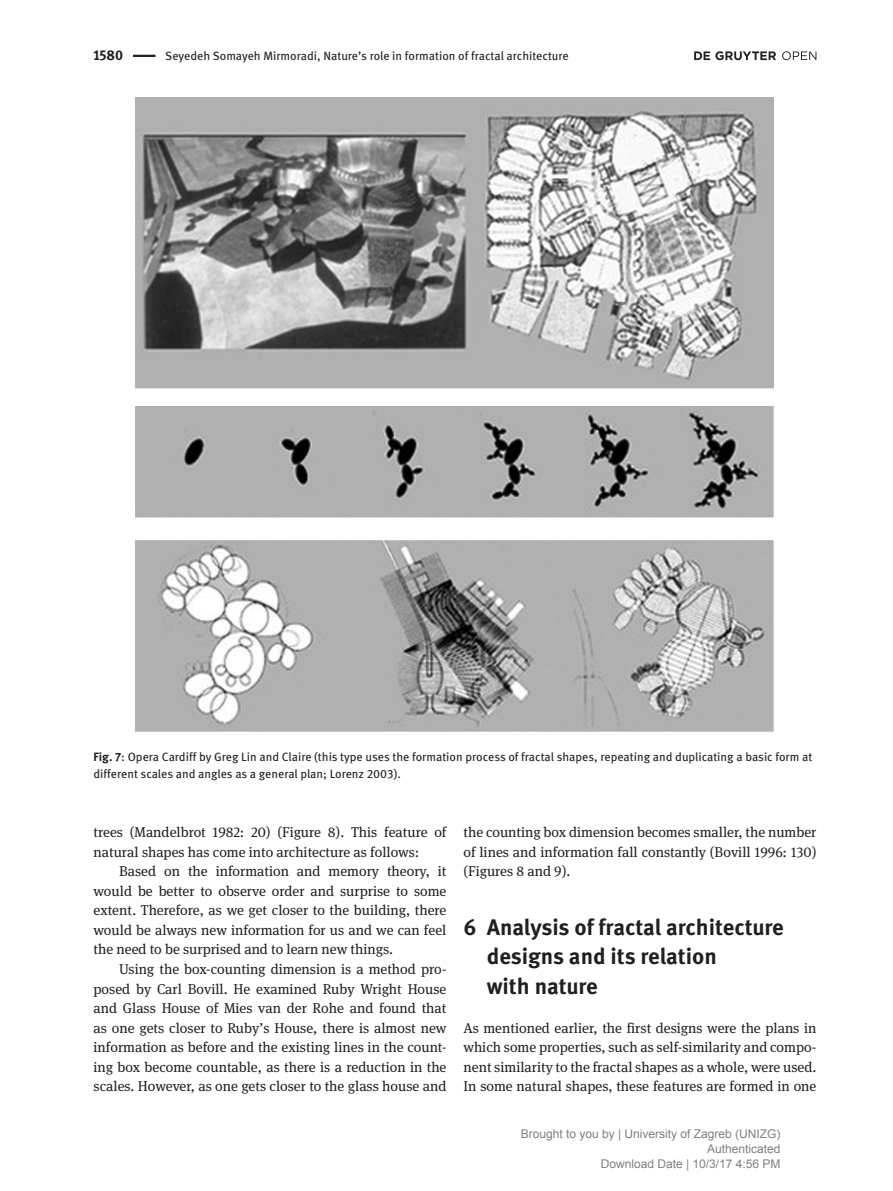
<style>
.page{position:relative;width:893px;height:1191px;background:#fff}
.page>*{position:absolute;margin:0;border:0;box-sizing:border-box;transform-origin:0 0}
.t1{font:700 22.5px/29.2px "DG Meta Science";letter-spacing:-.005em;color:#231f20}
.paragraph_with_inden{font:14.25px/19.5px "DG Meta Serif Science";color:#231f20;text-align:justify}
.paragraph{font:14.25px/19.5px "DG Meta Serif Science";color:#231f20}
.t2{font:700 14.25px "DG Meta Science";color:#231f20}
.Fig_caption{font:12px/16.5px "DG Meta Science";color:#231f20}
.t3{font:12px/15px "Arial";color:#808080;text-align:right}
.s1{font-weight:700}
</style>
<div class="page">
<svg style="left:694px;top:51px;width:82px;height:9px"></svg>
<svg style="left:782px;top:51px;width:34px;height:9px"></svg>
<hr style="left:133px;top:55px;width:22px;height:2px;background:#231f20">
<img style="left:136px;top:98px;width:638px;height:634px">
<p class="t2" style="left:94px;top:44px;width:31px">1580</p>
<p class="Fig_caption" style="left:165px;top:47px;width:405px">Seyedeh Somayeh Mirmoradi, Nature’s role in formation of fractal architecture</p>
<p class="Fig_caption" style="left:94px;top:748px;width:720px"><span class="s1">Fig. 7</span>: Opera Cardiff by Greg Lin and Claire (this type uses the formation process of fractal shapes, repeating and duplicating a basic form at different scales and angles as a general plan; Lorenz 2003).</p>
<p class="paragraph" style="left:94px;top:822px;width:354px">trees (Mandelbrot 1982: 20) (Figure 8). This feature of natural shapes has come into architecture as follows:</p>
<p class="paragraph_with_inden" style="left:94px;top:861px;width:354px;text-indent:26px">Based on the information and memory theory, it would be better to observe order and surprise to some extent. Therefore, as we get closer to the building, there would be always new information for us and we can feel the need to be surprised and to learn new things.</p>
<p class="paragraph_with_inden" style="left:94px;top:959px;width:354px;text-indent:26px">Using the box-counting dimension is a method pro&shy;posed by Carl Bovill. He examined Ruby Wright House and Glass House of Mies van der Rohe and found that as one gets closer to Ruby’s House, there is almost new information as before and the existing lines in the count&shy;ing box become countable, as there is a reduction in the scales. However, as one gets closer to the glass house and</p>
<p class="paragraph_with_inden" style="left:463px;top:822px;width:354px">the counting box dimension becomes smaller, the number of lines and information fall constantly (Bovill 1996: 130) (Figures 8 and 9).</p>
<p class="t1" style="left:487px;top:911px;width:299px;text-indent:-23px">6 Analysis of fractal architecture designs and its relation<br>with nature</p>
<p class="paragraph" style="left:463px;top:1017px;width:354px;text-align:justify">As mentioned earlier, the first designs were the plans in which some properties, such as self-similarity and compo&shy;nent similarity to the fractal shapes as a whole, were used.<br>In some natural shapes, these features are formed in one</p>
<p class="t3" style="left:521px;top:1127px;width:261px">Brought to you by | University of Zagreb (UNIZG)<br>Authenticated<br>Download Date | 10/3/17 4:56 PM</p>
</div>
